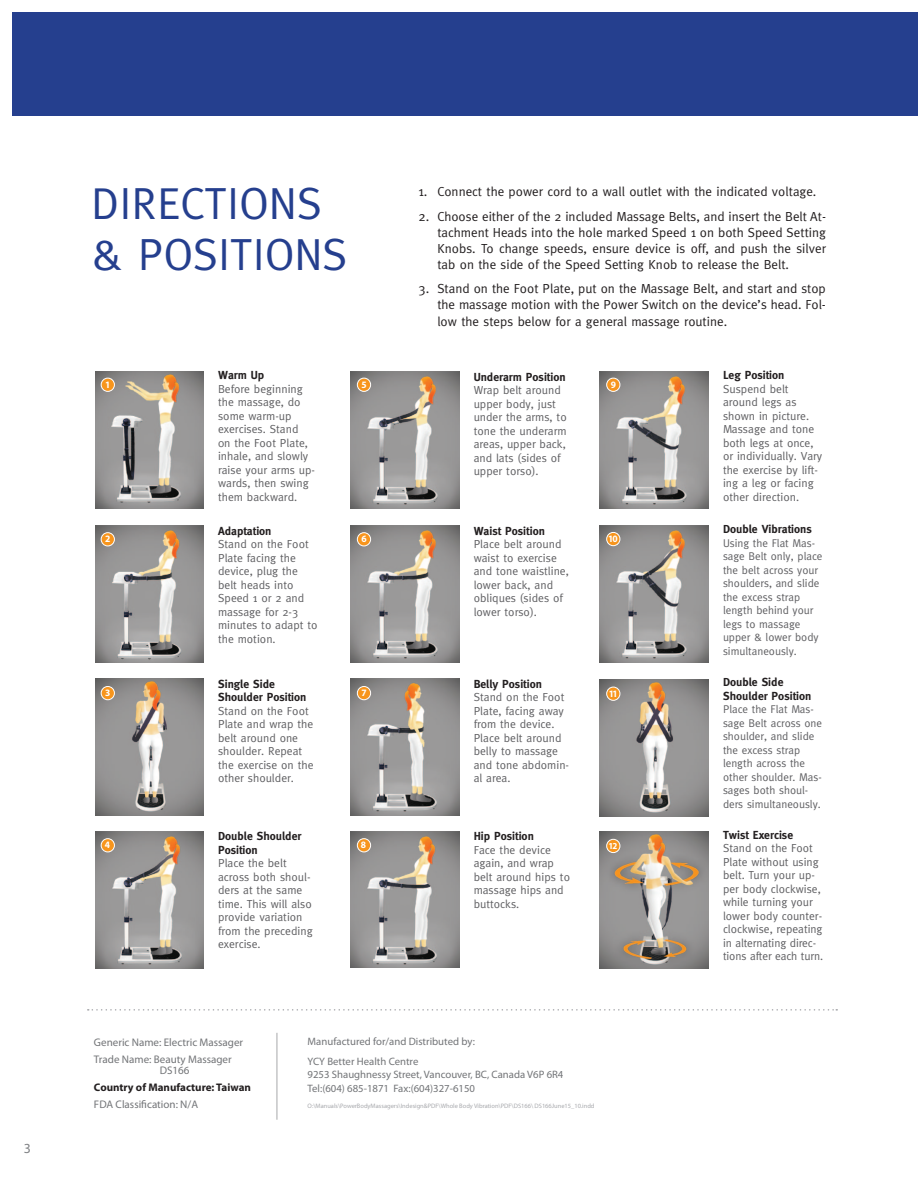
<style>
.page{position:relative;width:918px;height:1188px;background:#fff}
.page>*{position:absolute;margin:0;border:0;box-sizing:border-box;transform-origin:0 0}
.t1{font:45px/51px "Meta";color:#253f8e}
.t2{font:13.95px "Myriad Pro";color:#808285}
.t3{font:13.05px/16px "Meta";color:#231f20;text-align:justify}
.t4{font:11.7px/13.5px "Meta";color:#5f5f62}
.t5{font:700 11.7px/13.5px "Meta";color:#231f20}
.t6{font:11.25px/13.5px "Meta";color:#5f5f62}
.t7{font:11.1px/17px "Myriad Pro";color:#727477}
.t8{font:700 11.1px "Myriad Pro";color:#231f20}
.t9{font:10.8px/20px "Myriad Pro";color:#727477}
.t10{font:700 9.75px "Myriad Pro";color:#fff}
.t11{font:700 9.15px "Myriad Pro";color:#fff}
.t12{font:6.45px "Myriad Pro";color:#a8a9ad}
.s1{font-size:13.5px}
</style>
<div class="page">
<div style="left:13px;top:13px;width:905px;height:103px;background:#253f8e"></div>
<hr style="left:276px;top:1033px;width:2px;height:87px;background:#717275">
<svg style="left:88px;top:1009px;width:749px;height:2px"></svg>
<img style="left:95px;top:679px;width:109px;height:136px">
<img style="left:350px;top:679px;width:109px;height:136px">
<img style="left:95px;top:832px;width:109px;height:137px">
<img style="left:351px;top:526px;width:109px;height:136px">
<img style="left:350px;top:831px;width:109px;height:137px">
<img style="left:600px;top:371px;width:109px;height:137px">
<img style="left:600px;top:526px;width:109px;height:136px">
<img style="left:351px;top:371px;width:109px;height:137px">
<img style="left:95px;top:526px;width:109px;height:136px">
<img style="left:95px;top:371px;width:109px;height:137px">
<img style="left:600px;top:680px;width:109px;height:136px">
<img style="left:600px;top:832px;width:109px;height:136px">
<div style="left:101px;top:378px;width:13px;height:13px;background:#f7951d;border-radius:50%"></div>
<div style="left:101px;top:378px;width:14px;height:14px;border:1px solid #fff;border-radius:50%"></div>
<div style="left:357px;top:378px;width:14px;height:13px;background:#f7951d;border-radius:50%"></div>
<div style="left:357px;top:378px;width:14px;height:14px;border:1px solid #fff;border-radius:50%"></div>
<div style="left:607px;top:378px;width:13px;height:13px;background:#f7951d;border-radius:50%"></div>
<div style="left:606px;top:378px;width:14px;height:14px;border:1px solid #fff;border-radius:50%"></div>
<div style="left:101px;top:533px;width:13px;height:13px;background:#f7951d;border-radius:50%"></div>
<div style="left:101px;top:532px;width:14px;height:14px;border:1px solid #fff;border-radius:50%"></div>
<div style="left:357px;top:533px;width:14px;height:13px;background:#f7951d;border-radius:50%"></div>
<div style="left:357px;top:532px;width:14px;height:14px;border:1px solid #fff;border-radius:50%"></div>
<div style="left:101px;top:686px;width:13px;height:14px;background:#f7951d;border-radius:50%"></div>
<div style="left:101px;top:686px;width:14px;height:14px;border:1px solid #fff;border-radius:50%"></div>
<div style="left:357px;top:686px;width:14px;height:14px;background:#f7951d;border-radius:50%"></div>
<div style="left:357px;top:686px;width:14px;height:14px;border:1px solid #fff;border-radius:50%"></div>
<div style="left:101px;top:839px;width:13px;height:13px;background:#f7951d;border-radius:50%"></div>
<div style="left:101px;top:838px;width:14px;height:14px;border:1px solid #fff;border-radius:50%"></div>
<div style="left:357px;top:839px;width:14px;height:13px;background:#f7951d;border-radius:50%"></div>
<div style="left:357px;top:838px;width:14px;height:14px;border:1px solid #fff;border-radius:50%"></div>
<div style="left:607px;top:532px;width:13px;height:14px;background:#f7951d;border-radius:50%"></div>
<div style="left:606px;top:532px;width:14px;height:14px;border:1px solid #fff;border-radius:50%"></div>
<div style="left:607px;top:687px;width:13px;height:13px;background:#f7951d;border-radius:50%"></div>
<div style="left:606px;top:687px;width:14px;height:14px;border:1px solid #fff;border-radius:50%"></div>
<div style="left:607px;top:839px;width:13px;height:14px;background:#f7951d;border-radius:50%"></div>
<div style="left:606px;top:839px;width:14px;height:14px;border:1px solid #fff;border-radius:50%"></div>
<p class="t2" style="left:24px;top:1140px;width:9px">3</p>
<h1 class="t1" style="left:91px;top:177px;width:258px">DIRECTIONS &amp; POSITIONS</h1>
<p class="t3" style="left:418px;top:184px;width:399px"><span class="s1">1.</span> Connect the power cord to a wall outlet with the indicated voltage.</p>
<p class="t3" style="left:437px;top:208px;width:390px;text-indent:-19px"><span class="s1">2.</span> Choose either of the 2 included Massage Belts, and insert the Belt At&shy;tachment Heads into the hole marked Speed 1 on both Speed Setting Knobs. To change speeds, ensure device is off, and push the silver tab on the side of the Speed Setting Knob to release the Belt.</p>
<p class="t3" style="left:437px;top:281px;width:390px;text-indent:-19px"><span class="s1">3.</span> Stand on the Foot Plate, put on the Massage Belt, and start and stop the massage motion with the Power Switch on the device’s head. Fol&shy;low the steps below for a general massage routine.</p>
<p class="t5" style="left:218px;top:368px;width:48px">Warm Up</p>
<p class="t4" style="left:218px;top:382px;width:99px">Before beginning the massage, do some warm-up exercises. Stand<br>0n the Foot Plate, inhale, and slowly raise your arms up&shy;wards, then swing them backward.</p>
<p class="t5" style="left:474px;top:370px;width:94px">Underarm Position</p>
<p class="t4" style="left:474px;top:383px;width:95px">Wrap belt around upper body, just under the arms, to tone the underarm areas, upper back, and lats (sides of upper torso).</p>
<p class="t10" style="left:105px;top:378px;width:7px">1</p>
<p class="t10" style="left:361px;top:378px;width:7px">5</p>
<p class="t10" style="left:611px;top:378px;width:7px">9</p>
<p class="t5" style="left:218px;top:524px;width:55px">Adaptation</p>
<p class="t4" style="left:218px;top:537px;width:101px">Stand on the Foot<br>Plate facing the device, plug the belt heads into<br>Speed 1 or 2 and massage for 2-3 minutes to adapt to the motion.</p>
<p class="t10" style="left:105px;top:533px;width:7px">2</p>
<p class="t10" style="left:361px;top:533px;width:7px">6</p>
<p class="t5" style="left:218px;top:677px;width:90px">Single Side<br>Shoulder Position</p>
<p class="t4" style="left:218px;top:704px;width:97px">Stand on the Foot<br>Plate and wrap the belt around one shoulder. Repeat the exercise on the other shoulder.</p>
<p class="t10" style="left:105px;top:687px;width:7px">3</p>
<p class="t10" style="left:361px;top:687px;width:7px">7</p>
<p class="t5" style="left:218px;top:829px;width:85px">Double Shoulder<br>Position</p>
<p class="t4" style="left:218px;top:856px;width:96px">Place the belt across both shoul&shy;ders at the same time. This will also provide variation from the preceding exercise.</p>
<p class="t10" style="left:105px;top:839px;width:7px">4</p>
<p class="t10" style="left:361px;top:839px;width:7px">8</p>
<p class="t5" style="left:474px;top:524px;width:73px">Waist Position</p>
<p class="t4" style="left:474px;top:537px;width:97px">Place belt around waist to exercise and tone waistline, lower back, and obliques (sides of lower torso).</p>
<p class="t5" style="left:474px;top:677px;width:70px">Belly Position</p>
<p class="t4" style="left:474px;top:690px;width:97px">Stand on the Foot<br>Plate, facing away from the device.<br>Place belt around belly to massage and tone abdomin&shy;al area.</p>
<p class="t5" style="left:474px;top:830px;width:62px">Hip Position</p>
<p class="t4" style="left:474px;top:843px;width:98px">Face the device again, and wrap belt around hips to massage hips and buttocks.</p>
<p class="t10" style="left:608px;top:532px;width:11px">10</p>
<p class="t10" style="left:609px;top:687px;width:11px">11</p>
<p class="t11" style="left:608px;top:840px;width:11px">12</p>
<p class="t7" style="left:94px;top:1033px;width:151px">Generic Name: Electric Massager<br>Trade Name: Beauty Massager</p>
<p class="t7" style="left:160px;top:1062px;width:31px">DS166</p>
<p class="t8" style="left:94px;top:1080px;width:159px">Country of Manufacture: Taiwan</p>
<p class="t7" style="left:94px;top:1096px;width:106px">FDA Classification: N/A</p>
<p class="t9" style="left:308px;top:1031px;width:169px">Manufactured for/and Distributed by:<br>YCY Better Health Centre</p>
<p class="t9" style="left:308px;top:1067px;width:257px;line-height:14.1px">9253 Shaughnessy Street, Vancouver, BC, Canada V6P 6R4<br>Tel:(604) 685-1871 Fax:(604)327-6150</p>
<p class="t12" style="left:308px;top:1102px;width:288px">O:\Manuals\PowerBodyMassagers\Indesign&amp;PDF\Whole Body Vibration\PDF\DS166\ DS166June15_10.indd</p>
<p class="t5" style="left:723px;top:368px;width:63px">Leg Position</p>
<p class="t4" style="left:723px;top:382px;width:101px">Suspend belt around legs as shown in picture.<br>Massage and tone both legs at once, or individually. Vary the exercise by lift&shy;ing a leg or facing other direction.</p>
<p class="t5" style="left:723px;top:523px;width:90px">Double Vibrations</p>
<p class="t6" style="left:723px;top:536px;width:101px">Using the Flat Mas&shy;sage Belt only, place the belt across your shoulders, and slide the excess strap length behind your legs to massage upper &amp; lower body simultaneously.</p>
<p class="t5" style="left:723px;top:675px;width:90px">Double Side<br>Shoulder Position</p>
<p class="t6" style="left:723px;top:702px;width:101px">Place the Flat Mas&shy;sage Belt across one shoulder, and slide the excess strap length across the other shoulder. Mas&shy;sages both shoul&shy;ders simultaneously.</p>
<p class="t5" style="left:723px;top:828px;width:72px">Twist Exercise</p>
<p class="t4" style="left:723px;top:841px;width:102px">Stand on the Foot<br>Plate without using belt. Turn your up&shy;per body clockwise, while turning your lower body counter&shy;clockwise, repeating in alternating direc&shy;tions after each turn.</p>
</div>
